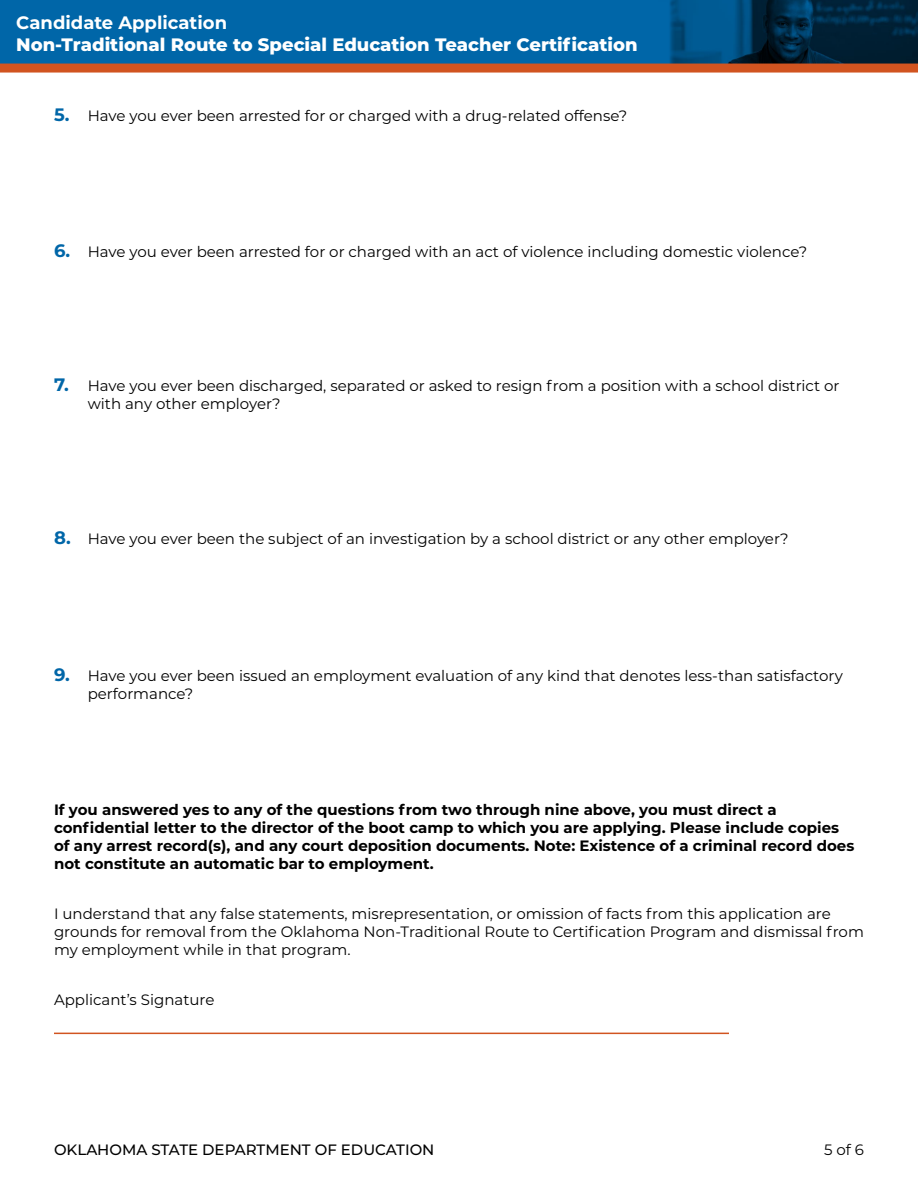
<style>
.page{position:relative;width:918px;height:1188px;background:#fff}
.page>*{position:absolute;margin:0;border:0;box-sizing:border-box;transform-origin:0 0}
.t1{font:800 18px "Montserrat";color:#fff}
.t2{font:700 18px "Montserrat";color:#fff}
.t3{font:15px/18px "Montserrat";color:#000}
.t4{font:700 15px/18px "Montserrat";color:#000}
.t5{font:500 15px "Montserrat";color:#000}
.s1{font-weight:700;font-size:18px;color:#0066a8}
</style>
<div class="page">
<div style="left:0;top:0;width:918px;height:68px;background:#0066a8"></div>
<img style="left:676px;top:0;width:242px;height:64px">
<svg style="left:654px;top:0;width:22px;height:64px"></svg>
<div style="left:0;top:64px;width:918px;height:9px;background:#d15420"></div>
<hr style="left:54px;top:1033px;width:675px;height:1px;background:#d15420">
<p class="t2" style="left:16px;top:10px;width:212px">Candidate Application</p>
<p class="t1" style="left:16px;top:31px;width:623px">Non-Traditional Route to Special Education Teacher Certification</p>
<p class="t3" style="left:54px;top:107px;width:575px"><span class="s1">5.</span> Have you ever been arrested for or charged with a drug-related offense?</p>
<p class="t3" style="left:54px;top:242px;width:755px"><span class="s1">6.</span> Have you ever been arrested for or charged with an act of violence including domestic violence?</p>
<p class="t3" style="left:88px;top:376px;width:753px;text-indent:-34px"><span class="s1">7.</span> Have you ever been discharged, separated or asked to resign from a position with a school district or with any other employer?</p>
<p class="t3" style="left:54px;top:529px;width:736px"><span class="s1">8.</span> Have you ever been the subject of an investigation by a school district or any other employer?</p>
<p class="t3" style="left:88px;top:666px;width:757px;text-indent:-34px"><span class="s1">9.</span> Have you ever been issued an employment evaluation of any kind that denotes less-than satisfactory performance?</p>
<p class="t4" style="left:54px;top:799px;width:802px">If you answered yes to any of the questions from two through nine above, you must direct a confidential letter to the director of the boot camp to which you are applying. Please include copies of any arrest record(s), and any court deposition documents. Note: Existence of a criminal record does not constitute an automatic bar to employment.</p>
<p class="t3" style="left:54px;top:904px;width:811px">I understand that any false statements, misrepresentation, or omission of facts from this application are grounds for removal from the Oklahoma Non-Traditional Route to Certification Program and dismissal from my employment while in that program.</p>
<p class="t3" style="left:54px;top:990px;width:162px">Applicant’s Signature</p>
<p class="t5" style="left:54px;top:1139px;width:382px">OKLAHOMA STATE DEPARTMENT OF EDUCATION</p>
<p class="t3" style="left:824px;top:1140px;width:41px">5 of 6</p>
</div>
